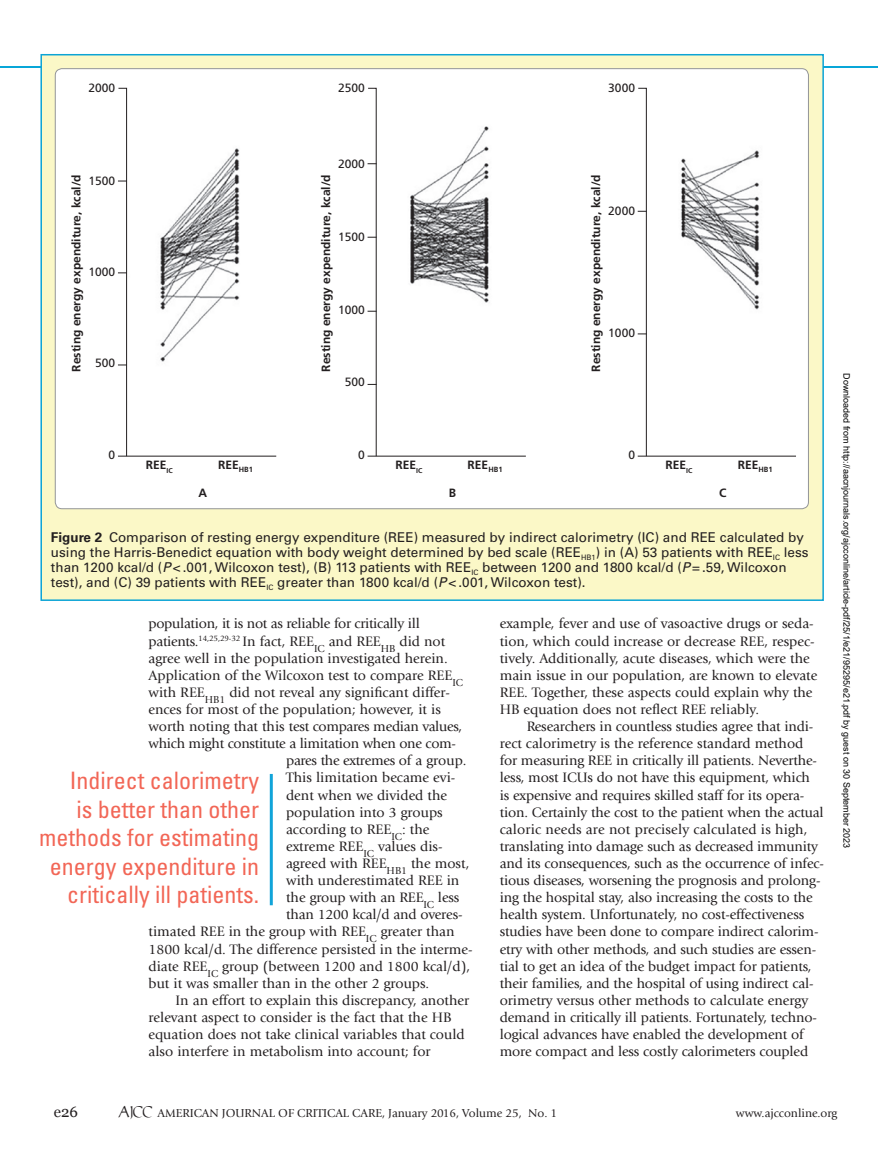
<style>
.page{position:relative;width:878px;height:1175px;background:#fff}
.page>*{position:absolute;margin:0;border:0;box-sizing:border-box;transform-origin:0 0}
.t1{font:condensed 24px/28.5px "Univers LT Std";color:#f26656;text-align:right}
.t2{font:15px "Georgia";color:#231f20}
.t3{font:14.25px/17.1px "Giovanni Std";color:#231f20}
.t4{font:14.25px "Giovanni Std";letter-spacing:-.02em;color:#231f20}
.t5{font:13.5px/15px "Univers LT Std";color:#231f20}
.t6{font:700 12px "Frutiger";color:#231f20}
.t7{font:12px "Giovanni Std";color:#231f20}
.t8{font:12px "Frutiger";color:#231f20}
.t9{font:9px "Arial";color:#000}
.s1{font-weight:700}
.s2{font-style:italic}
.s3{font-family:"Publius";font-size:13.5px}
</style>
<div class="page">
<hr style="left:0;top:66px;width:878px;height:2px;background:#08a6d8">
<div style="left:41px;top:55px;width:782px;height:545px;background:#fbf8c7"></div>
<div style="left:55px;top:69px;width:753px;height:440px;background:#fff;border-radius:7px"></div>
<img style="left:127px;top:88px;width:669px;height:369px">
<svg style="left:637px;top:87px;width:10px;height:369px"></svg>
<svg style="left:118px;top:87px;width:9px;height:369px"></svg>
<svg style="left:367px;top:87px;width:10px;height:369px"></svg>
<hr style="left:118px;top:456px;width:158px;height:1px;background:#231f20">
<hr style="left:367px;top:456px;width:159px;height:1px;background:#231f20">
<hr style="left:637px;top:456px;width:159px;height:1px;background:#231f20">
<hr style="left:270px;top:774px;width:3px;height:131px;background:#11a4d9">
<p class="t8" style="left:88px;top:81px;width:28px">2000</p>
<p class="t8" style="left:338px;top:81px;width:28px">2500</p>
<p class="t8" style="left:608px;top:81px;width:28px">3000</p>
<p class="t8" style="left:338px;top:156px;width:28px">2000</p>
<p class="t6" style="left:69px;top:372px;width:199px;rotate:-90deg">Resting energy expenditure, kcal/d</p>
<p class="t6" style="left:319px;top:372px;width:199px;rotate:-90deg">Resting energy expenditure, kcal/d</p>
<p class="t6" style="left:589px;top:372px;width:199px;rotate:-90deg">Resting energy expenditure, kcal/d</p>
<p class="t8" style="left:88px;top:174px;width:28px">1500</p>
<p class="t8" style="left:608px;top:204px;width:28px">2000</p>
<p class="t8" style="left:338px;top:230px;width:28px">1500</p>
<p class="t8" style="left:88px;top:265px;width:28px">1000</p>
<p class="t8" style="left:338px;top:303px;width:28px">1000</p>
<p class="t8" style="left:608px;top:326px;width:28px">1000</p>
<p class="t8" style="left:95px;top:355px;width:22px">500</p>
<p class="t8" style="left:345px;top:375px;width:22px">500</p>
<p class="t8" style="left:109px;top:448px;width:8px">0</p>
<p class="t8" style="left:358px;top:448px;width:8px">0</p>
<p class="t8" style="left:628px;top:448px;width:8px">0</p>
<p class="t6" style="left:146px;top:458px;width:28px">REE<sub>IC</sub></p>
<p class="t6" style="left:395px;top:458px;width:28px">REE<sub>IC</sub></p>
<p class="t6" style="left:665px;top:458px;width:28px">REE<sub>IC</sub></p>
<p class="t6" style="left:218px;top:458px;width:36px">REE<sub>HB1</sub></p>
<p class="t6" style="left:467px;top:458px;width:36px">REE<sub>HB1</sub></p>
<p class="t6" style="left:737px;top:458px;width:36px">REE<sub>HB1</sub></p>
<p class="t6" style="left:198px;top:485px;width:10px">A</p>
<p class="t6" style="left:449px;top:485px;width:9px">B</p>
<p class="t6" style="left:719px;top:485px;width:9px">C</p>
<p class="t5" style="left:51px;top:529px;width:759px"><span class="s1">Figure 2</span> Comparison of resting energy expenditure (REE) measured by indirect calorimetry (IC) and REE calculated by using the Harris-Benedict equation with body weight determined by bed scale (REE<sub>HB1</sub>) in (A) 53 patients with REE<sub>IC</sub> less than 1200 kcal/d (<span class="s2">P</span> &lt; .001, Wilcoxon test), (B) 113 patients with REE<sub>IC</sub> between 1200 and 1800 kcal/d (<span class="s2">P</span> = .59, Wilcoxon test), and (C) 39 patients with REE<sub>IC</sub> greater than 1800 kcal/d (<span class="s2">P</span> &lt; .001, Wilcoxon test).</p>
<p class="t4" style="left:148px;top:616px;width:273px">population, it is not as reliable for critically ill</p>
<p class="t3" style="left:148px;top:632px;width:298px">patients.<sup>14,25,29-32</sup> In fact, REE<sub>IC</sub> and REE<sub>HB</sub> did not</p>
<p class="t3" style="left:148px;top:649px;width:301px">agree well in the population investigated herein.</p>
<p class="t3" style="left:148px;top:666px;width:316px">Application of the Wilcoxon test to compare REE<sub>IC</sub></p>
<p class="t3" style="left:148px;top:684px;width:303px">with REE<sub>HB1</sub> did not reveal any significant differ-</p>
<p class="t3" style="left:148px;top:701px;width:294px">ences for most of the population; however, it is</p>
<p class="t4" style="left:148px;top:718px;width:315px">worth noting that this test compares median values,</p>
<p class="t4" style="left:148px;top:735px;width:309px">which might constitute a limitation when one com-</p>
<p class="t4" style="left:286px;top:752px;width:182px">pares the extremes of a group.</p>
<p class="t3" style="left:286px;top:769px;width:171px">This limitation became evi-</p>
<p class="t3" style="left:286px;top:786px;width:162px">dent when we divided the</p>
<p class="t3" style="left:286px;top:803px;width:158px">population into 3 groups</p>
<p class="t3" style="left:286px;top:820px;width:145px">according to REE<sub>IC</sub>: the</p>
<p class="t3" style="left:286px;top:837px;width:158px">extreme REE<sub>IC</sub> values dis-</p>
<p class="t3" style="left:286px;top:855px;width:185px">agreed with REE<sub>HB1</sub> the most,</p>
<p class="t3" style="left:286px;top:872px;width:175px">with underestimated REE in</p>
<p class="t3" style="left:286px;top:889px;width:175px">the group with an REE<sub>IC</sub> less</p>
<p class="t3" style="left:286px;top:906px;width:178px">than 1200 kcal/d and overes-</p>
<p class="t3" style="left:148px;top:923px;width:307px">timated REE in the group with REE<sub>IC</sub> greater than</p>
<p class="t3" style="left:148px;top:940px;width:326px">1800 kcal/d. The difference persisted in the interme-</p>
<p class="t3" style="left:148px;top:957px;width:323px">diate REE<sub>IC</sub> group (between 1200 and 1800 kcal/d),</p>
<p class="t3" style="left:148px;top:974px;width:282px">but it was smaller than in the other 2 groups.</p>
<p class="t3" style="left:175px;top:991px;width:295px">In an effort to explain this discrepancy, another</p>
<p class="t3" style="left:148px;top:1008px;width:304px">relevant aspect to consider is the fact that the HB</p>
<p class="t3" style="left:148px;top:1026px;width:318px">equation does not take clinical variables that could</p>
<p class="t3" style="left:148px;top:1043px;width:283px">also interfere in metabolism into account; for</p>
<h1 class="t1" style="left:39px;top:766px;width:221px">Indirect calorimetry<br>is better than other methods for estimating energy expenditure in critically ill patients.</h1>
<p class="t3" style="left:499px;top:615px;width:319px">example, fever and use of vasoactive drugs or seda&shy;tion, which could increase or decrease REE, respec&shy;tively. Additionally, acute diseases, which were the main issue in our population, are known to elevate REE. Together, these aspects could explain why the HB equation does not reflect REE reliably.</p>
<p class="t3" style="left:499px;top:718px;width:325px;text-indent:27px">Researchers in countless studies agree that indi&shy;rect calorimetry is the reference standard method for measuring REE in critically ill patients. Neverthe&shy;less, most ICUs do not have this equipment, which<br>is expensive and requires skilled staff for its opera&shy;tion. Certainly the cost to the patient when the actual caloric needs are not precisely calculated is high, translating into damage such as decreased immunity and its consequences, such as the occurrence of infec&shy;tious diseases, worsening the prognosis and prolong&shy;ing the hospital stay, also increasing the costs to the health system. Unfortunately, no cost-effectiveness studies have been done to compare indirect calorim&shy;etry with other methods, and such studies are essen&shy;tial to get an idea of the budget impact for patients, their families, and the hospital of using indirect cal&shy;orimetry versus other methods to calculate energy demand in critically ill patients. Fortunately, techno&shy;logical advances have enabled the development of more compact and less costly calorimeters coupled</p>
<p class="t9" style="left:850px;top:373px;width:476px;rotate:90deg">Downloaded from http://aacnjournals.org/ajcconline/article-pdf/25/1/e21/95295/e21.pdf by guest on 30 September 2023</p>
<p class="t2" style="left:54px;top:1102px;width:26px">e26</p>
<p class="t7" style="left:119px;top:1106px;width:440px"><span class="s3">AJCC</span> AMERICAN JOURNAL OF CRITICAL CARE, January 2016, Volume 25, No. 1</p>
<p class="t7" style="left:735px;top:1106px;width:103px">www.ajcconline.org</p>
</div>
